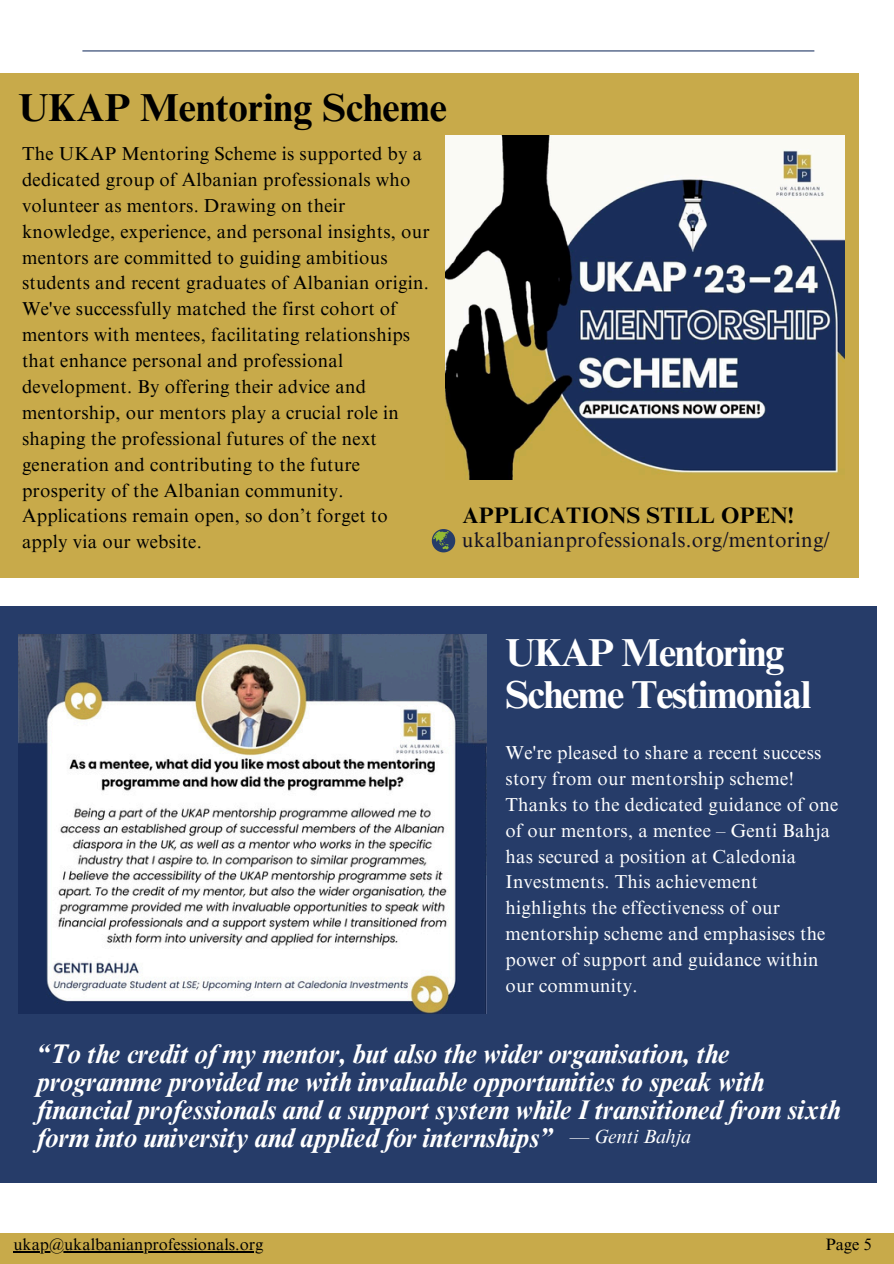
<style>
.page{position:relative;width:894px;height:1264px;background:#fff}
.page>*{position:absolute;margin:0;border:0;box-sizing:border-box;transform-origin:0 0}
.t1{font:700 39px/41.7px "Times NRMT Pro";letter-spacing:-.03em;color:#fff}
.t2{font:700 39px "Times NRMT Pro";color:#000}
.t3{font:italic 700 27px/28.2px "Times NRMT Pro";letter-spacing:-.015em;color:#fff}
.t4{font:700 22.35px "Times NRMT Pro";letter-spacing:.015em;color:#000}
.t5{font:21px "Times NRMT Pro";letter-spacing:.015em;color:#141223}
.t6{font:italic 19.5px "Times NRMT Pro";color:#fff}
.t7{font:18.75px/25.8px "Times NRMT Pro";letter-spacing:.015em;color:#000}
.t8{font:18.75px/25.8px "Times NRMT Pro";letter-spacing:.015em;color:#fff}
.t9{font:16.5px "Times NRMT Pro";color:#000}
</style>
<div class="page">
<div style="left:0;top:73px;width:858px;height:505px;background:#c8aa4a"></div>
<img style="left:445px;top:135px;width:399px;height:345px">
<hr style="left:82px;top:50px;width:732px;height:1px;background:#263c69">
<div style="left:0;top:606px;width:876px;height:576px;background:#263c69"></div>
<img style="left:18px;top:634px;width:468px;height:379px">
<div style="left:0;top:1233px;width:893px;height:30px;background:#c8aa4a"></div>
<hr style="left:13px;top:1250px;width:250px;height:2px;background:#000">
<svg style="left:431px;top:529px;width:24px;height:23px"></svg>
<p class="t2" style="left:18px;top:93px;width:430px">UKAP Mentoring Scheme</p>
<p class="t7" style="left:22px;top:143px;width:409px">The UKAP Mentoring Scheme is supported by a dedicated group of Albanian professionals who volunteer as mentors. Drawing on their knowledge, experience, and personal insights, our mentors are committed to guiding ambitious students and recent graduates of Albanian origin.<br>We've successfully matched the first cohort of mentors with mentees, facilitating relationships that enhance personal and professional development. By offering their advice and mentorship, our mentors play a crucial role in shaping the professional futures of the next generation and contributing to the future prosperity of the Albanian community.<br>Applications remain open, so don’t forget to apply via our website.</p>
<p class="t4" style="left:462px;top:507px;width:333px">APPLICATIONS STILL OPEN!</p>
<p class="t5" style="left:461px;top:532px;width:369px">ukalbanianprofessionals.org/mentoring/</p>
<p class="t1" style="left:505px;top:636px;width:307px">UKAP Mentoring<br>Scheme Testimonial</p>
<h3 class="t8" style="left:505px;top:742px;width:334px">We're pleased to share a recent success story from our mentorship scheme!<br>Thanks to the dedicated guidance of one of our mentors, a mentee – Genti Bahja has secured a position at Caledonia Investments. This achievement highlights the effectiveness of our mentorship scheme and emphasises the power of support and guidance within our community.</h3>
<h5 class="t3" style="left:37px;top:1043px;width:805px">“To the credit of my mentor, but also the wider organisation, the programme provided me with invaluable opportunities to speak with financial professionals and a support system while I transitioned from sixth form into university and applied for internships”</h5>
<p class="t6" style="left:569px;top:1129px;width:122px">— Genti Bahja</p>
<h5 class="t9" style="left:13px;top:1238px;width:251px">ukap@ukalbanianprofessionals.org</h5>
<h2 class="t9" style="left:825px;top:1238px;width:48px">Page 5</h2>
</div>
